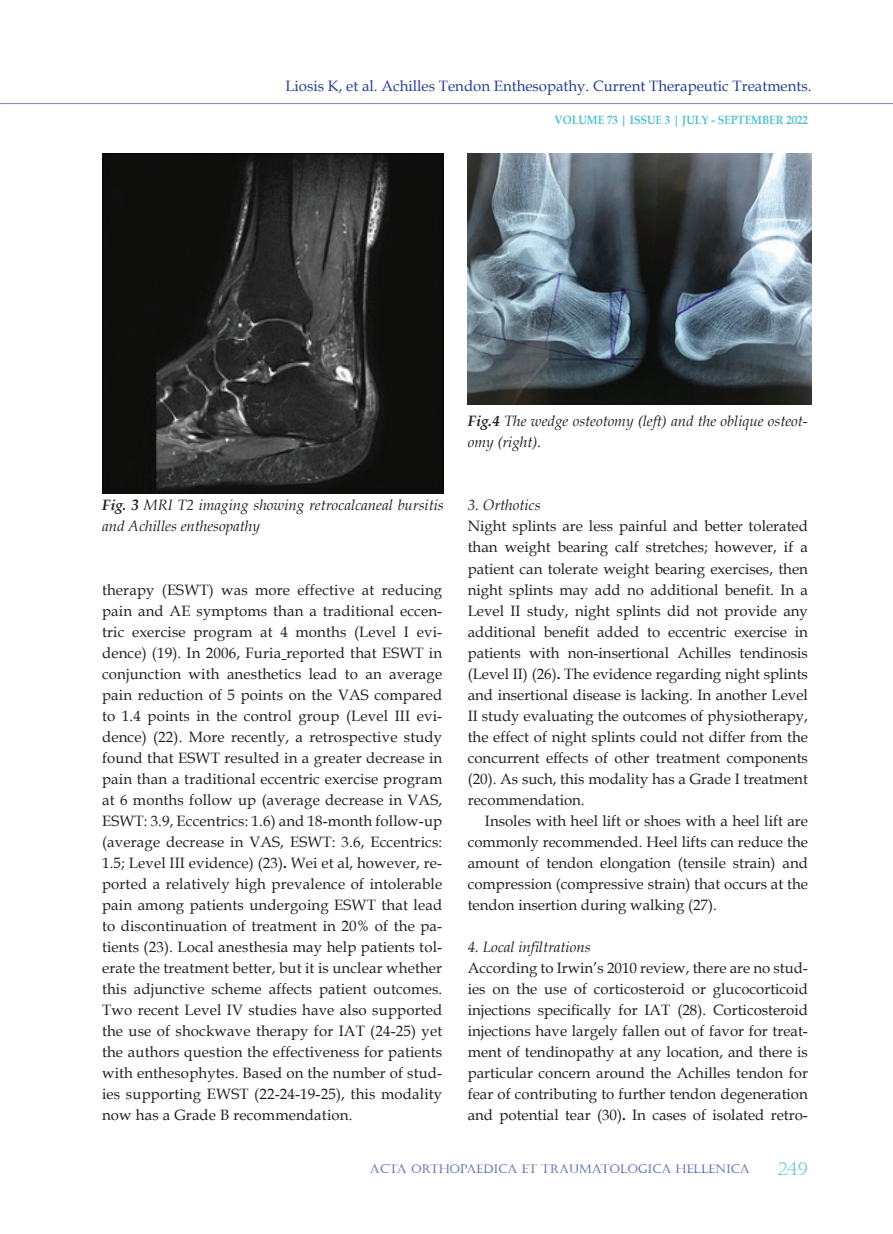
<style>
.page{position:relative;width:893px;height:1234px;background:#fff}
.page>*{position:absolute;margin:0;border:0;box-sizing:border-box;transform-origin:0 0}
.t1{font:18px "Castellar";color:#54c0ce}
.Text_body{font:15px/21px "Book Antiqua";color:#231f20;text-align:justify}
.Text_body-2{font:italic 15px/21px "Book Antiqua";color:#231f20}
.t2{font:15px "Book Antiqua";color:#253f8e}
.Heading_3{font:italic 15px "Book Antiqua";color:#231f20}
.t3{font:12px "Castellar";color:#253f8e}
.t4{font:700 12px "Book Antiqua";color:#54c0ce;scale:.9 1}
.s1{font-weight:700}
</style>
<div class="page">
<hr style="left:0;top:103px;width:893px;height:3px;background:#231f20;opacity:.75">
<img style="left:102px;top:153px;width:342px;height:340px">
<img style="left:468px;top:153px;width:343px;height:251px">
<p class="t2" style="left:285px;top:76px;width:528px">Liosis K, et al. Achilles Tendon Enthesopathy. Current Therapeutic Treatments.</p>
<p class="t4" style="left:555px;top:111px;width:283px">VOLUME 73 | ISSUE 3 | JULY - SEPTEMBER 2022</p>
<p class="Text_body-2" style="left:102px;top:494px;width:343px"><span class="s1">Fig. 3</span> MRI T2 imaging showing retrocalcaneal bursitis and Achilles enthesopathy</p>
<p class="Text_body" style="left:102px;top:578px;width:342px">therapy (ESWT) was more effective at reducing pain and AE symptoms than a traditional eccen&shy;tric exercise program at 4 months (Level I evi&shy;dence) (19). In 2006, Furia reported that ESWT in conjunction with anesthetics lead to an average pain reduction of 5 points on the VAS compared to 1.4 points in the control group (Level III evi&shy;dence) (22). More recently, a retrospective study found that ESWT resulted in a greater decrease in pain than a traditional eccentric exercise program at 6 months follow up (average decrease in VAS, ESWT: 3.9, Eccentrics: 1.6) and 18-month follow-up (average decrease in VAS, ESWT: 3.6, Eccentrics:<br>1.5; Level III evidence) (23)<span class="s1">.</span> Wei et al, however, re&shy;ported a relatively high prevalence of intolerable pain among patients undergoing ESWT that lead to discontinuation of treatment in 20% of the pa&shy;tients (23). Local anesthesia may help patients tol&shy;erate the treatment better, but it is unclear whether this adjunctive scheme affects patient outcomes.<br>Two recent Level IV studies have also supported the use of shockwave therapy for IAT (24-25) yet the authors question the effectiveness for patients with enthesophytes. Based on the number of stud&shy;ies supporting EWST (22-24-19-25), this modality now has a Grade B recommendation.</p>
<p class="Text_body-2" style="left:468px;top:410px;width:342px"><span class="s1">Fig.4</span> The wedge osteotomy (left) and the oblique osteot&shy;omy (right).</p>
<p class="Heading_3" style="left:468px;top:494px;width:74px">3. Orthotics</p>
<p class="Text_body" style="left:468px;top:515px;width:342px">Night splints are less painful and better tolerated than weight bearing calf stretches; however, if a patient can tolerate weight bearing exercises, then night splints may add no additional benefit. In a Level II study, night splints did not provide any additional benefit added to eccentric exercise in patients with non-insertional Achilles tendinosis (Level II) (26)<span class="s1">.</span> The evidence regarding night splints and insertional disease is lacking. In another Level II study evaluating the outcomes of physiotherapy, the effect of night splints could not differ from the concurrent effects of other treatment components (20). As such, this modality has a Grade I treatment recommendation.</p>
<p class="Text_body" style="left:468px;top:809px;width:342px;text-indent:17px">Insoles with heel lift or shoes with a heel lift are commonly recommended. Heel lifts can reduce the amount of tendon elongation (tensile strain) and compression (compressive strain) that occurs at the tendon insertion during walking (27).</p>
<p class="Heading_3" style="left:468px;top:935px;width:124px">4. Local infiltrations</p>
<p class="Text_body" style="left:468px;top:956px;width:342px">According to Irwin’s 2010 review, there are no stud&shy;ies on the use of corticosteroid or glucocorticoid injections specifically for IAT (28). Corticosteroid injections have largely fallen out of favor for treat&shy;ment of tendinopathy at any location, and there is particular concern around the Achilles tendon for fear of contributing to further tendon degeneration and potential tear (30)<span class="s1">.</span> In cases of isolated retro-</p>
<p class="t3" style="left:370px;top:1161px;width:381px">ACTA ORTHOPAEDICA ET TRAUMATOLOGICA HELLENICA</p>
<p class="t1" style="left:778px;top:1157px;width:32px">249</p>
</div>
